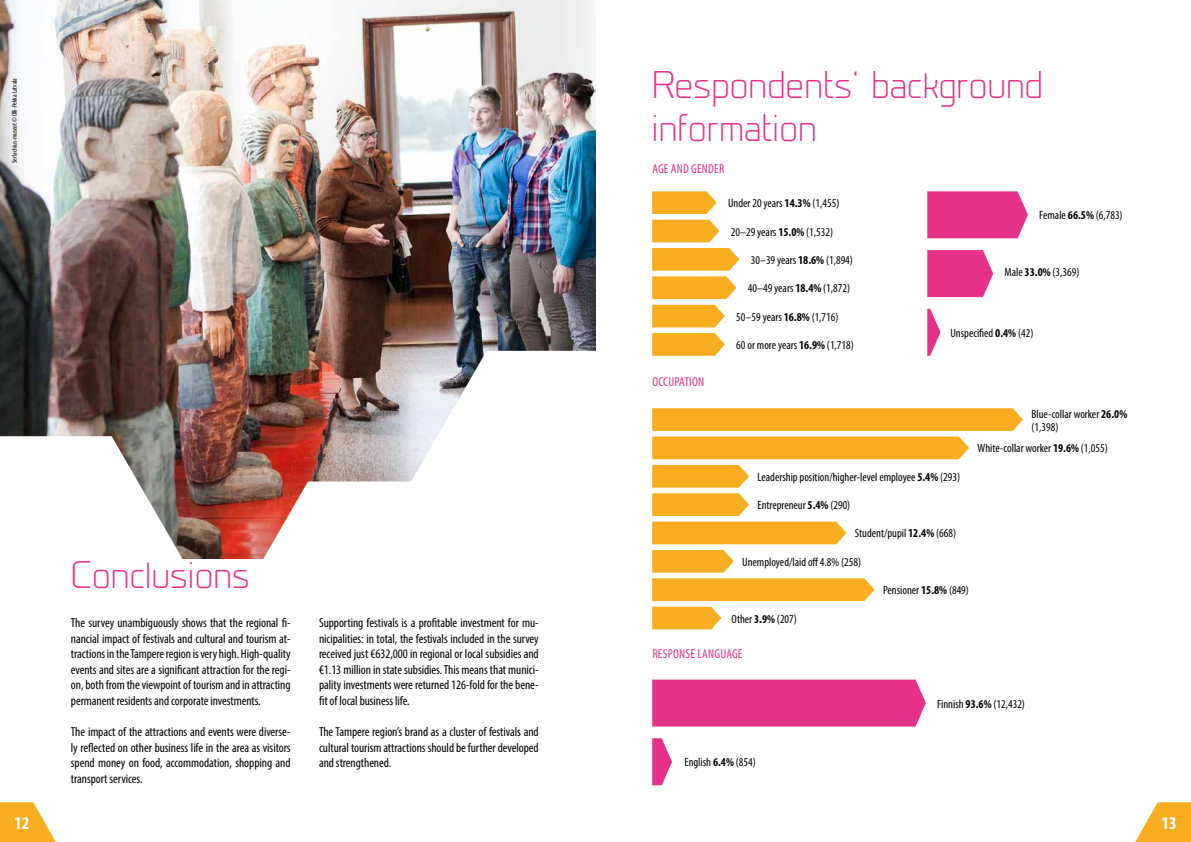
<style>
.page{position:relative;width:1191px;height:842px;background:#fff}
.page>*{position:absolute;margin:0;border:0;box-sizing:border-box;transform-origin:0 0}
.t1{font:300 36px/43.2px "Prime";color:#e53188}
.t2{font:700 condensed 18px "Myriad Pro";color:#fff}
.t3{font:condensed 13px/15.6px "Myriad Pro";letter-spacing:-.005em;color:#000;text-align:justify}
.t4{font:condensed 13px "Myriad Pro";letter-spacing:.02em;color:#e53188}
.t5{font:condensed 12px/13px "Myriad Pro";color:#000}
.t6{font:condensed 7px "Myriad Pro";color:#000}
.s1{font-weight:700}
</style>
<div class="page">
<img style="left:0;top:0;width:595px;height:558px">
<svg style="left:0;top:436px;width:187px;height:123px"></svg>
<svg style="left:411px;top:351px;width:302px;height:256px"></svg>
<svg style="left:232px;top:481px;width:302px;height:126px"></svg>
<svg style="left:652px;top:191px;width:64px;height:23px"></svg>
<svg style="left:652px;top:305px;width:73px;height:22px;background:#f7b22e"></svg>
<svg style="left:652px;top:333px;width:73px;height:23px;background:#f7b332"></svg>
<svg style="left:927px;top:250px;width:66px;height:47px;background:#e74191"></svg>
<svg style="left:927px;top:191px;width:101px;height:47px;background:#e63d8f"></svg>
<svg style="left:927px;top:309px;width:13px;height:47px"></svg>
<svg style="left:652px;top:220px;width:67px;height:22px"></svg>
<svg style="left:652px;top:248px;width:87px;height:51px"></svg>
<svg style="left:652px;top:738px;width:20px;height:47px"></svg>
<div style="left:652px;top:680px;width:274px;height:46px;background:#e53188"></div>
<svg style="left:652px;top:408px;width:371px;height:23px;background:#f7af25"></svg>
<div style="left:652px;top:522px;width:194px;height:22px;background:#f7ad1f"></div>
<svg style="left:652px;top:550px;width:222px;height:51px"></svg>
<svg style="left:652px;top:607px;width:69px;height:22px;background:#f7b22e"></svg>
<div style="left:652px;top:437px;width:317px;height:22px;background:#f7ad1f"></div>
<svg style="left:652px;top:465px;width:97px;height:51px;background:#f8ba42"></svg>
<svg style="left:1135px;top:802px;width:56px;height:40px"></svg>
<svg style="left:0;top:802px;width:56px;height:40px"></svg>
<p class="t6" style="left:10px;top:163px;width:87px;rotate:-90deg">Serlachius-museot © Olli-Pekka Latvala</p>
<h1 class="t1" style="left:71px;top:554px;width:181px">Conclusions</h1>
<p class="t3" style="left:71px;top:615px;width:221px">The survey unambiguously shows that the regional fi&shy;nancial impact of festivals and cultural and tourism at&shy;tractions in the Tampere region is very high. High-quality events and sites are a significant attraction for the regi&shy;on, both from the viewpoint of tourism and in attracting permanent residents and corporate investments.</p>
<p class="t3" style="left:71px;top:724px;width:221px">The impact of the attractions and events were diverse&shy;ly reflected on other business life in the area as visitors spend money on food, accommodation, shopping and transport services.</p>
<p class="t3" style="left:319px;top:615px;width:221px">Supporting festivals is a profitable investment for mu&shy;nicipalities: in total, the festivals included in the survey received just €632,000 in regional or local subsidies and €1.13 million in state subsidies. This means that munici&shy;pality investments were returned 126-fold for the bene&shy;fit of local business life.</p>
<p class="t3" style="left:319px;top:724px;width:221px">The Tampere region’s brand as a cluster of festivals and cultural tourism attractions should be further developed and strengthened.</p>
<h1 class="t1" style="left:652px;top:64px;width:392px">Respondents’ background information</h1>
<p class="t4" style="left:652px;top:161px;width:74px">AGE AND GENDER</p>
<p class="t5" style="left:728px;top:197px;width:113px">Under 20 years <span class="s1">14.3%</span> (1,455)</p>
<p class="t5" style="left:731px;top:225px;width:104px">20–29 years <span class="s1">15.0%</span> (1,532)</p>
<p class="t5" style="left:750px;top:253px;width:104px">30–39 years <span class="s1">18.6%</span> (1,894)</p>
<p class="t5" style="left:748px;top:282px;width:104px">40–49 years <span class="s1">18.4%</span> (1,872)</p>
<p class="t5" style="left:736px;top:310px;width:104px">50–59 years <span class="s1">16.8%</span> (1,716)</p>
<p class="t5" style="left:736px;top:338px;width:119px">60 or more years <span class="s1">16.9%</span> (1,718)</p>
<p class="t5" style="left:1039px;top:209px;width:85px">Female <span class="s1">66.5%</span> (6,783)</p>
<p class="t5" style="left:1004px;top:265px;width:76px">Male <span class="s1">33.0%</span> (3,369)</p>
<p class="t5" style="left:950px;top:326px;width:84px">Unspecified <span class="s1">0.4%</span> (42)</p>
<p class="t4" style="left:652px;top:374px;width:53px">OCCUPATION</p>
<p class="t5" style="left:757px;top:470px;width:204px">Leadership position/higher-level employee <span class="s1">5.4%</span> (293)</p>
<p class="t5" style="left:757px;top:498px;width:94px">Entrepreneur <span class="s1">5.4%</span> (290)</p>
<p class="t5" style="left:855px;top:527px;width:103px">Student/pupil <span class="s1">12.4%</span> (668)</p>
<p class="t5" style="left:742px;top:555px;width:120px">Unemployed/laid off 4.8% (258)</p>
<p class="t5" style="left:883px;top:583px;width:87px">Pensioner <span class="s1">15.8%</span> (849)</p>
<p class="t5" style="left:731px;top:612px;width:67px">Other <span class="s1">3.9%</span> (207)</p>
<p class="t5" style="left:1031px;top:407px;width:97px">Blue-collar worker <span class="s1">26.0% </span>(1,398)</p>
<p class="t5" style="left:977px;top:442px;width:132px">White-collar worker <span class="s1">19.6%</span> (1,055)</p>
<p class="t4" style="left:652px;top:645px;width:92px">RESPONSE LANGUAGE</p>
<p class="t5" style="left:684px;top:756px;width:73px">English <span class="s1">6.4%</span> (854)</p>
<p class="t5" style="left:937px;top:697px;width:89px">Finnish <span class="s1">93.6%</span> (12,432)</p>
<h2 class="t2" style="left:14px;top:812px;width:17px">12</h2>
<h2 class="t2" style="left:1161px;top:812px;width:17px">13</h2>
</div>
